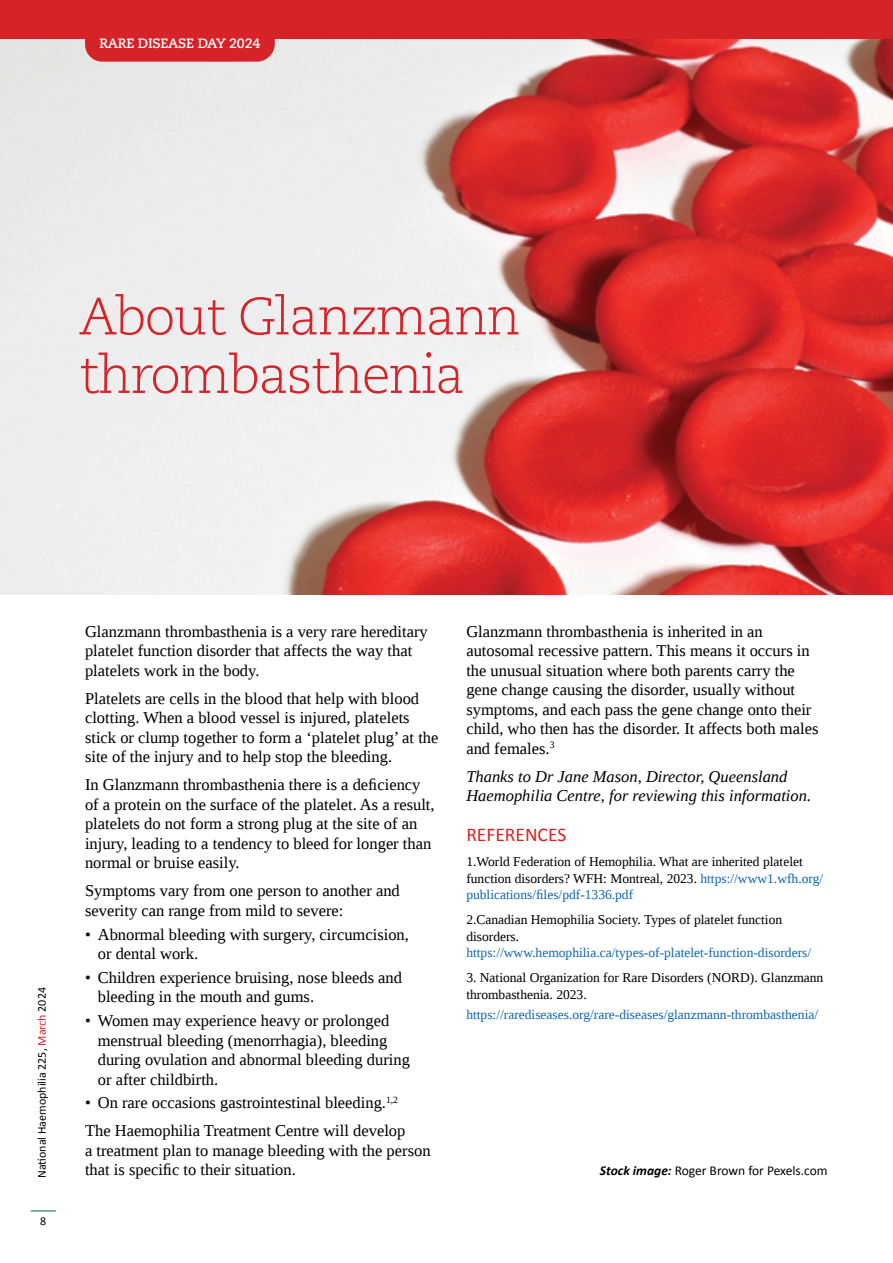
<style>
.page{position:relative;width:893px;height:1263px;background:#fff}
.page>*{position:absolute;margin:0;border:0;box-sizing:border-box;transform-origin:0 0}
.t1{font:300 52.5px/58.5px "Caecilia LT Std";letter-spacing:-.03em;color:#d52327}
.t2{font:19.5px "Calibri";color:#d52327}
.t3{font:16.5px/19.5px "Liberation Serif";color:#000}
.t4{font:italic 16.5px/19.5px "Liberation Serif";color:#000}
.t5{font:13.5px/16.5px "Liberation Serif";color:#000}
.t6{font:13.5px "Liberation Serif";color:#1268b3}
.t7{font:13.5px "Calibri";letter-spacing:-.005em;color:#000}
.t8{font:700 13.5px "Caecilia LT Std";letter-spacing:-.02em;color:#fff}
.t9{font:12px "Calibri";color:#000}
.s1{color:#d2232a}
.s2{color:#1268b3}
.s3{font-weight:700;font-style:italic}
</style>
<div class="page">
<img style="left:0;top:39px;width:893px;height:555px">
<svg style="left:31px;top:1211px;width:25px;height:1px"></svg>
<div style="left:0;top:0;width:893px;height:39px;background:#d52327"></div>
<svg style="left:85px;top:39px;width:190px;height:23px;background:#d52c2f"></svg>
<p class="t8" style="left:99px;top:35px;width:162px">RARE DISEASE DAY 2024</p>
<h1 class="t1" style="left:79px;top:288px;width:443px">About Glanzmann thrombasthenia</h1>
<p class="t9" style="left:34px;top:1178px;width:192px;rotate:-90deg">National Haemophilia 225, <span class="s1">March</span> 2024</p>
<p class="t9" style="left:40px;top:1213px;width:8px">8</p>
<p class="t3" style="left:85px;top:621px;width:344px">Glanzmann thrombasthenia is a very rare hereditary platelet function disorder that affects the way that platelets work in the body.</p>
<p class="t3" style="left:85px;top:688px;width:355px">Platelets are cells in the blood that help with blood clotting. When a blood vessel is injured, platelets stick or clump together to form a ‘platelet plug’ at the site of the injury and to help stop the bleeding.</p>
<p class="t3" style="left:85px;top:775px;width:351px">In Glanzmann thrombasthenia there is a deficiency of a protein on the surface of the platelet. As a result, platelets do not form a strong plug at the site of an injury, leading to a tendency to bleed for longer than normal or bruise easily.</p>
<p class="t3" style="left:85px;top:881px;width:316px">Symptoms vary from one person to another and severity can range from mild to severe:</p>
<p class="t3" style="left:98px;top:924px;width:313px;text-indent:-13px">• Abnormal bleeding with surgery, circumcision, or dental work.</p>
<p class="t3" style="left:98px;top:967px;width:306px;text-indent:-13px">• Children experience bruising, nose bleeds and bleeding in the mouth and gums.</p>
<p class="t3" style="left:98px;top:1011px;width:314px;text-indent:-13px">• Women may experience heavy or prolonged menstrual bleeding (menorrhagia), bleeding during ovulation and abnormal bleeding during or after childbirth.</p>
<p class="t3" style="left:85px;top:1089px;width:322px;line-height:27.9px">• On rare occasions gastrointestinal bleeding.<sup>1,2<br></sup>The Haemophilia Treatment Centre will develop</p>
<p class="t3" style="left:85px;top:1140px;width:347px">a treatment plan to manage bleeding with the person that is specific to their situation.</p>
<p class="t3" style="left:466px;top:621px;width:354px">Glanzmann thrombasthenia is inherited in an autosomal recessive pattern. This means it occurs in the unusual situation where both parents carry the gene change causing the disorder, usually without symptoms, and each pass the gene change onto their child, who then has the disorder. It affects both males and females.<sup>3</sup></p>
<p class="t4" style="left:466px;top:766px;width:346px">Thanks to Dr Jane Mason, Director, Queensland<br>Haemophilia Centre, for reviewing this information.</p>
<p class="t2" style="left:466px;top:822px;width:101px">REFERENCES</p>
<p class="t5" style="left:466px;top:853px;width:358px">1.World Federation of Hemophilia. What are inherited platelet function disorders? WFH: Montreal, 2023. <span class="s2">https://www1.wfh.org/ publications/files/pdf-1336.pdf</span></p>
<p class="t5" style="left:466px;top:911px;width:317px">2.Canadian Hemophilia Society. Types of platelet function disorders.</p>
<p class="t6" style="left:466px;top:944px;width:346px">https://www.hemophilia.ca/types-of-platelet-function-disorders/</p>
<p class="t5" style="left:466px;top:969px;width:359px">3. National Organization for Rare Disorders (NORD). Glanzmann thrombasthenia. 2023.</p>
<p class="t6" style="left:466px;top:1005px;width:353px">https://rarediseases.org/rare-diseases/glanzmann-thrombasthenia/</p>
<p class="t7" style="left:600px;top:1162px;width:229px"><span class="s3">Stock image:</span> Roger Brown for Pexels.com</p>
</div>
